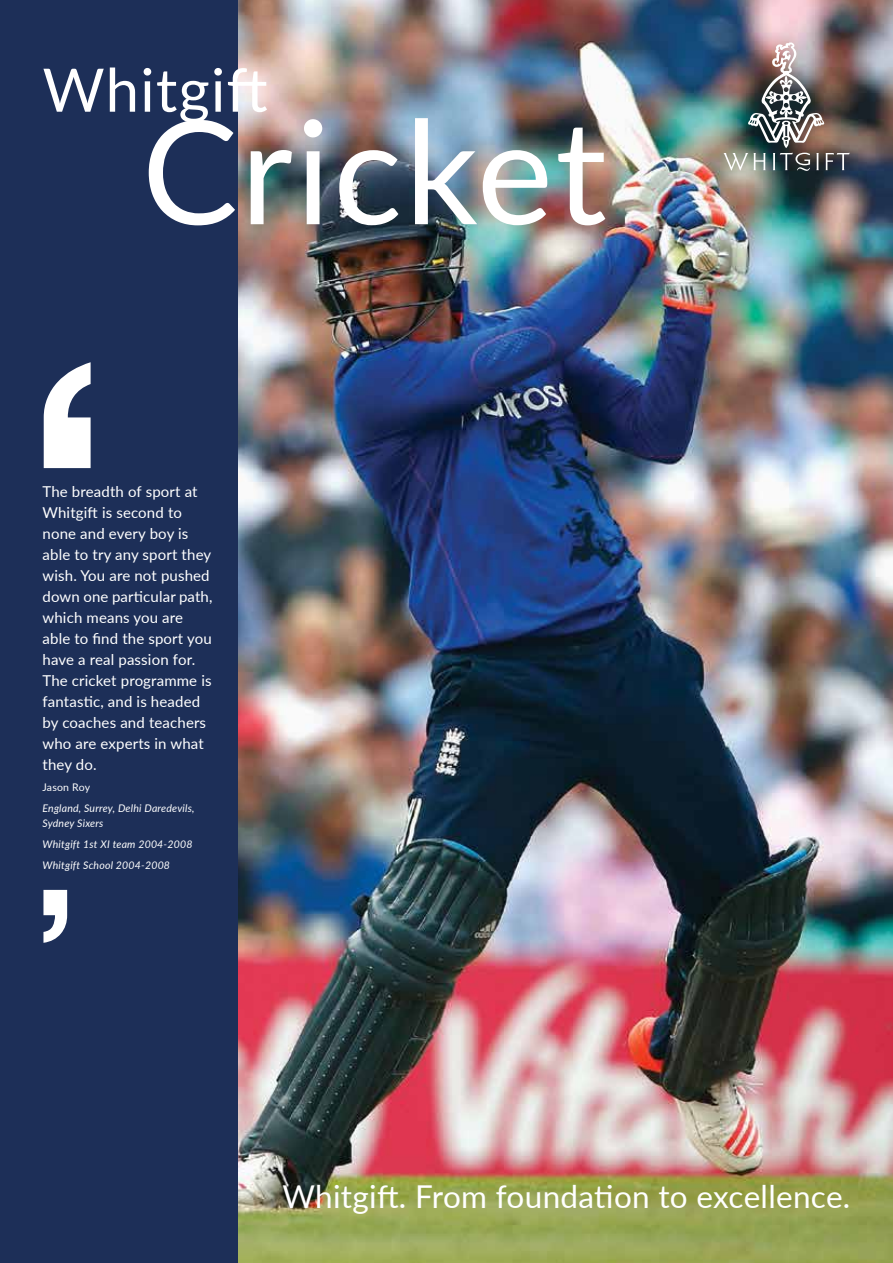
<style>
.page{position:relative;width:893px;height:1263px;background:#1d2f58}
.page>*{position:absolute;margin:0;border:0;box-sizing:border-box;transform-origin:0 0}
.t1{font:500 375px "Helvetica Neue";color:#fff}
.t2{font:500 187.5px "Helvetica Neue";color:#fff}
.t3{font:144px "Lato";letter-spacing:.02em;color:#fff}
.t4{font:60px "Lato";letter-spacing:.02em;color:#fff}
.t5{font:31.5px "Lato";letter-spacing:.01em;color:#fff}
.t6{font:15px/21px "Lato";letter-spacing:.01em;color:#fff}
.t7{font:italic 10.5px/15px "Lato";letter-spacing:.02em;color:#fff}
.t8{font:10.5px "Lato";letter-spacing:.01em;color:#fff}
</style>
<div class="page">
<img style="left:238px;top:0;width:655px;height:1263px">
<img style="left:723px;top:43px;width:127px;height:128px">
<h3 class="t4" style="left:43px;top:47px;width:227px">Whitgift</h3>
<h3 class="t3" style="left:142px;top:69px;width:466px">Cricket</h3>
<h1 class="t1" style="left:15px;top:195px;width:106px">‘</h1>
<p class="t6" style="left:43px;top:480px;width:172px">The breadth of sport at<br>Whitgift is second to none and every boy is able to try any sport they wish. You are not pushed down one particular path, which means you are able to find the sport you have a real passion for.<br>The cricket programme is fantastic, and is headed by coaches and teachers who are experts in what they do.</p>
<p class="t8" style="left:43px;top:779px;width:49px">Jason Roy</p>
<p class="t7" style="left:43px;top:800px;width:154px">England, Surrey, Delhi Daredevils,<br>Sydney Sixers</p>
<p class="t7" style="left:43px;top:833px;width:151px;line-height:21px">Whitgift 1st XI team 2004-2008<br>Whitgift School 2004-2008</p>
<h2 class="t2" style="left:29px;top:806px;width:54px">’</h2>
<h3 class="t5" style="left:282px;top:1173px;width:569px">Whitgift. From foundation to excellence.</h3>
</div>
